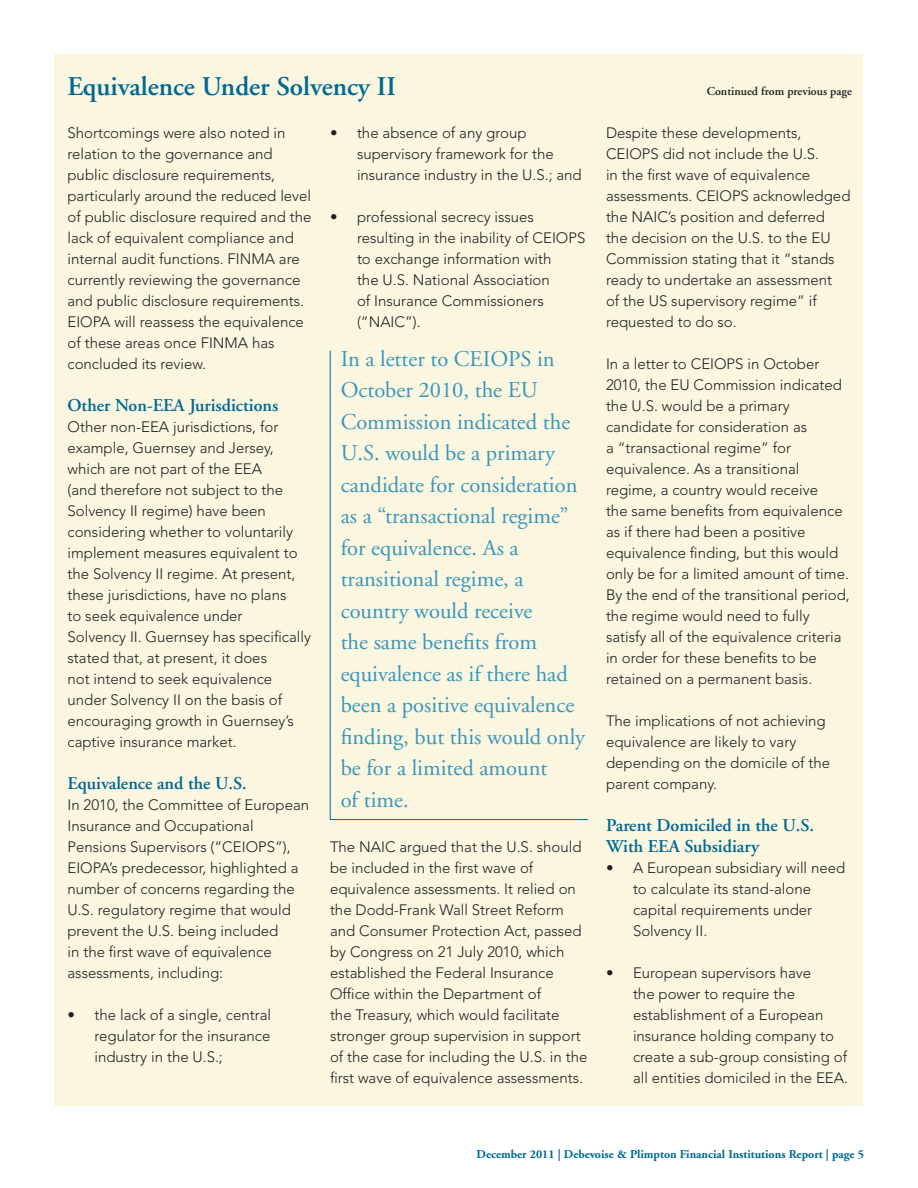
<style>
.page{position:relative;width:918px;height:1188px;background:#fff}
.page>*{position:absolute;margin:0;border:0;box-sizing:border-box;transform-origin:0 0}
.Article_Title__cont{font:600 27px "Adobe Garamond";color:#006893}
.Callout{font:22.5px/31.5px "Adobe Garamond";color:#3996ba}
.Subhead{font:600 18px/21px "Adobe Garamond";color:#006893}
.Body{font:300 15px/21px "Avenir";color:#231f20}
.t1{font:700 12px "Adobe Garamond";color:#006893}
.Article_Title__cont-2{font:600 12px "Adobe Garamond";color:#231f20}
</style>
<div class="page">
<div style="left:55px;top:55px;width:808px;height:1051px;background:#faf6e0"></div>
<hr style="left:330px;top:351px;width:1px;height:469px;background:#006893">
<hr style="left:330px;top:819px;width:258px;height:1px;background:#006893">
<p class="Article_Title__cont" style="left:68px;top:72px;width:330px">Equivalence Under Solvency II</p>
<p class="Article_Title__cont-2" style="left:707px;top:84px;width:147px">Continued from previous page</p>
<p class="Body" style="left:68px;top:122px;width:245px">Shortcomings were also noted in relation to the governance and public disclosure requirements, particularly around the reduced level of public disclosure required and the lack of equivalent compliance and internal audit functions. FINMA are currently reviewing the governance and public disclosure requirements.<br>EIOPA will reassess the equivalence of these areas once FINMA has concluded its review.</p>
<p class="Subhead" style="left:68px;top:395px;width:212px">Other Non-EEA Jurisdictions</p>
<p class="Body" style="left:68px;top:416px;width:245px">Other non-EEA jurisdictions, for example, Guernsey and Jersey, which are not part of the EEA<br>(and therefore not subject to the<br>Solvency II regime) have been considering whether to voluntarily implement measures equivalent to the Solvency II regime. At present, these jurisdictions, have no plans<br>to seek equivalence under<br>Solvency II. Guernsey has specifically stated that, at present, it does<br>not intend to seek equivalence under Solvency II on the basis of encouraging growth in Guernsey’s captive insurance market.</p>
<p class="Subhead" style="left:68px;top:773px;width:181px">Equivalence and the U.S.</p>
<p class="Body" style="left:68px;top:794px;width:243px">In 2010, the Committee of European<br>Insurance and Occupational<br>Pensions Supervisors (“CEIOPS”),<br>EIOPA’s predecessor, highlighted a number of concerns regarding the<br>U.S. regulatory regime that would prevent the U.S. being included<br>in the first wave of equivalence assessments, including:</p>
<p class="Body" style="left:94px;top:1004px;width:178px;text-align:justify;text-indent:-27px">• the lack of a single, central regulator for the insurance industry in the U.S.;</p>
<p class="Body" style="left:357px;top:122px;width:226px;text-indent:-27px">• the absence of any group supervisory framework for the insurance industry in the U.S.; and</p>
<p class="Body" style="left:357px;top:206px;width:230px;text-indent:-27px">• professional secrecy issues resulting in the inability of CEIOPS to exchange information with<br>the U.S. National Association<br>of Insurance Commissioners (“NAIC”).</p>
<p class="Callout" style="left:341px;top:344px;width:246px">In a letter to CEIOPS in<br>October 2010, the EU<br>Commission indicated the<br>U.S. would be a primary candidate for consideration as a “transactional regime” for equivalence. As a transitional regime, a country would receive<br>the same benefits from equivalence as if there had been a positive equivalence finding, but this would only be for a limited amount<br>of time.</p>
<p class="Body" style="left:330px;top:836px;width:259px">The NAIC argued that the U.S. should be included in the first wave of equivalence assessments. It relied on the Dodd-Frank Wall Street Reform and Consumer Protection Act, passed by Congress on 21 July 2010, which established the Federal Insurance Office within the Department of<br>the Treasury, which would facilitate stronger group supervision in support of the case for including the U.S. in the first wave of equivalence assessments.</p>
<p class="Body" style="left:606px;top:122px;width:246px">Despite these developments,<br>CEIOPS did not include the U.S.<br>in the first wave of equivalence assessments. CEIOPS acknowledged the NAIC’s position and deferred<br>the decision on the U.S. to the EU<br>Commission stating that it “stands ready to undertake an assessment<br>of the US supervisory regime” if requested to do so.</p>
<p class="Body" style="left:606px;top:353px;width:245px">In a letter to CEIOPS in October<br>2010, the EU Commission indicated the U.S. would be a primary candidate for consideration as<br>a “transactional regime” for equivalence. As a transitional regime, a country would receive<br>the same benefits from equivalence as if there had been a positive equivalence finding, but this would only be for a limited amount of time.<br>By the end of the transitional period, the regime would need to fully satisfy all of the equivalence criteria in order for these benefits to be retained on a permanent basis.</p>
<p class="Body" style="left:606px;top:710px;width:226px">The implications of not achieving equivalence are likely to vary depending on the domicile of the parent company.</p>
<p class="Subhead" style="left:606px;top:815px;width:210px">Parent Domiciled in the U.S.<br>With EEA Subsidiary</p>
<p class="Body" style="left:633px;top:857px;width:214px;text-indent:-27px">• A European subsidiary will need to calculate its stand-alone capital requirements under<br>Solvency II.</p>
<p class="Body" style="left:633px;top:962px;width:217px;text-indent:-27px">• European supervisors have<br>the power to require the establishment of a European insurance holding company to create a sub-group consisting of all entities domiciled in the EEA.</p>
<p class="t1" style="left:477px;top:1148px;width:389px">December 2011 | Debevoise &amp; Plimpton Financial Institutions Report | page 5</p>
</div>
